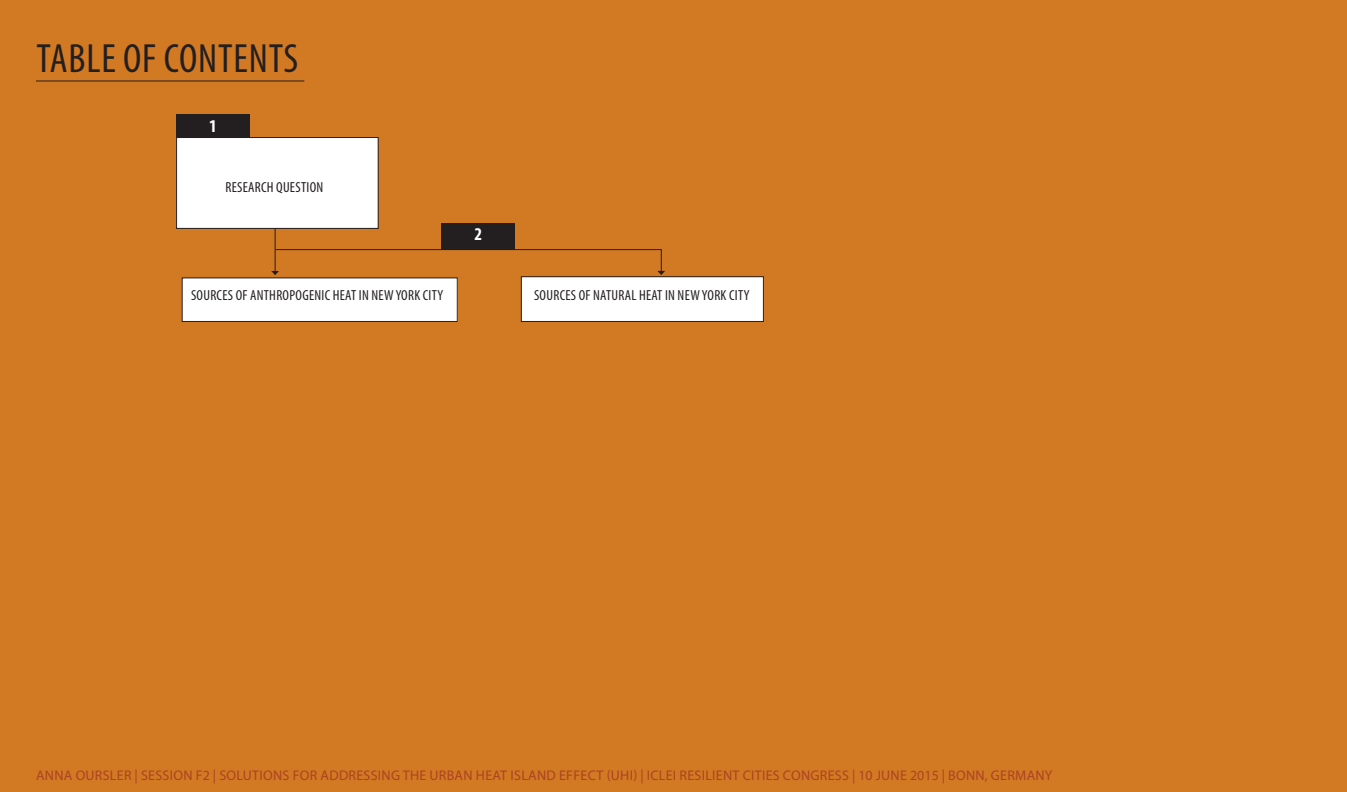
<style>
.page{position:relative;width:1347px;height:792px;background:#fff}
.page>*{position:absolute;margin:0;border:0;box-sizing:border-box;transform-origin:0 0}
.t1{font:condensed 41px "Myriad Pro";letter-spacing:.02em;color:#231f20}
.t2{font:700 condensed 18px "Myriad Pro";color:#fff}
.t3{font:condensed 14.6px "Myriad Pro";letter-spacing:.02em;color:#231f20}
.t4{font:14px "Myriad Pro";letter-spacing:.02em;color:#ab4324}
</style>
<div class="page">
<div style="left:0;top:0;width:1346px;height:792px;background:#d27923"></div>
<div style="left:176px;top:138px;width:202px;height:90px;background:#fff"></div>
<div style="left:176px;top:137px;width:202px;height:92px;border:1px solid #231f20"></div>
<div style="left:521px;top:277px;width:242px;height:44px;background:#fff"></div>
<div style="left:521px;top:277px;width:242px;height:45px;border:1px solid #231f20"></div>
<hr style="left:274px;top:228px;width:2px;height:43px;background:#231f20">
<svg style="left:271px;top:249px;width:394px;height:26px"></svg>
<div style="left:182px;top:278px;width:275px;height:43px;background:#fff"></div>
<div style="left:182px;top:278px;width:275px;height:44px;border:1px solid #231f20"></div>
<div style="left:176px;top:114px;width:73px;height:23px;background:#231f20"></div>
<hr style="left:36px;top:81px;width:268px;height:1px;background:#231f20">
<div style="left:442px;top:223px;width:73px;height:27px;background:#231f20"></div>
<h1 class="t1" style="left:36px;top:34px;width:263px">TABLE OF CONTENTS</h1>
<p class="t2" style="left:209px;top:115px;width:9px">1</p>
<p class="t3" style="left:225px;top:178px;width:99px">RESEARCH QUESTION</p>
<p class="t2" style="left:474px;top:223px;width:9px">2</p>
<p class="t3" style="left:191px;top:286px;width:254px">SOURCES OF ANTHROPOGENIC HEAT IN NEW YORK CITY</p>
<p class="t3" style="left:534px;top:286px;width:217px">SOURCES OF NATURAL HEAT IN NEW YORK CITY</p>
<p class="t4" style="left:36px;top:767px;width:1018px">ANNA OURSLER | SESSION F2 | SOLUTIONS FOR ADDRESSING THE URBAN HEAT ISLAND EFFECT (UHI) | ICLEI RESILIENT CITIES CONGRESS | 10 JUNE 2015 | BONN, GERMANY</p>
</div>
